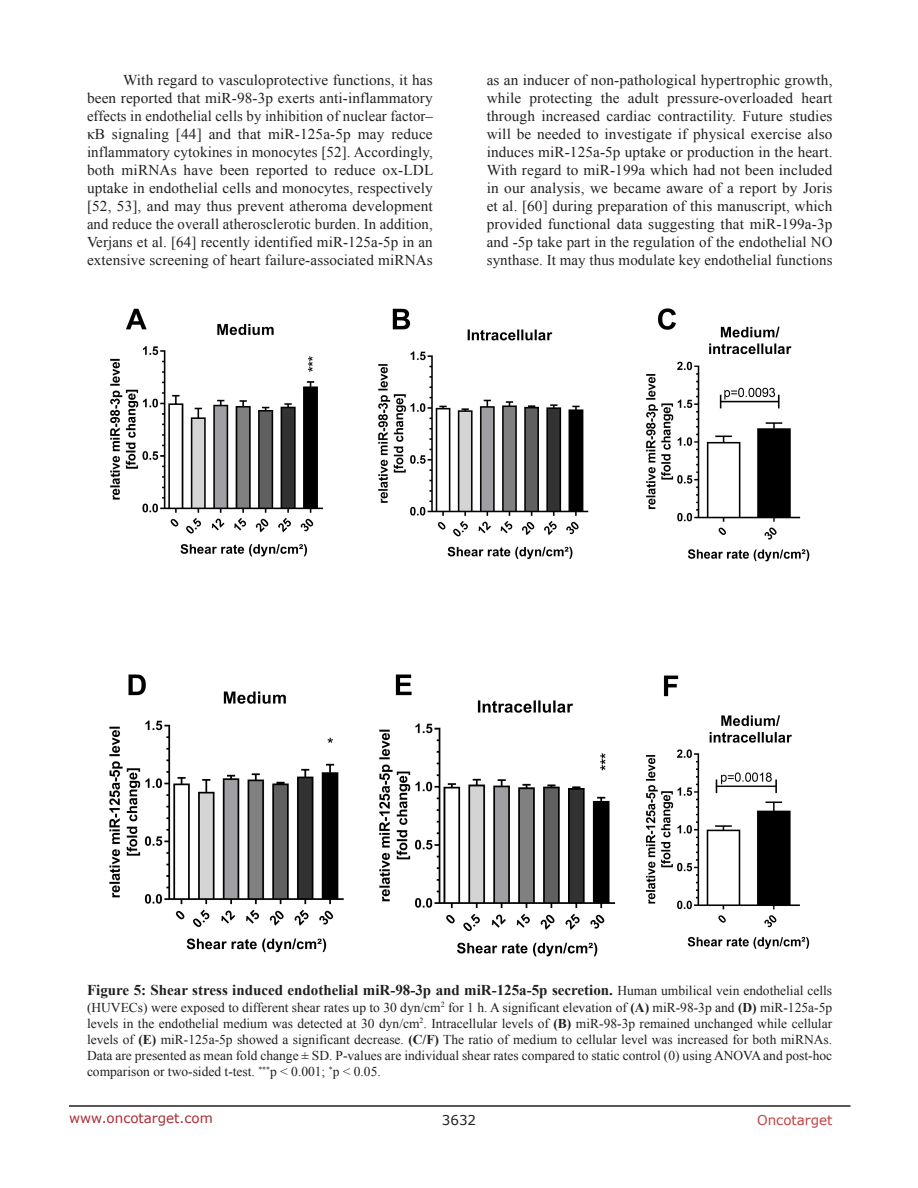
<style>
.page{position:relative;width:918px;height:1188px;background:#fff}
.page>*{position:absolute;margin:0;border:0;box-sizing:border-box;transform-origin:0 0}
.BodyText{font:15px/18px "Times New Roman";letter-spacing:.01em;color:#231f20;text-align:justify}
.figuretext{font:700 15px "Times New Roman";color:#231f20}
.figuretext-2{font:13.5px/16.2px "Times New Roman";color:#231f20;text-align:justify}
.t1{font:13.5px "Verdana";color:#ac2b31}
.t2{font:13.5px "Verdana";color:#c24141}
.t3{font:13.5px "Verdana";color:#231f20}
.s1{font-weight:400;font-size:13.5px}
.s2{font-weight:700}
</style>
<div class="page">
<hr style="left:69px;top:1105px;width:781px;height:2px;background:#231f20">
<img style="left:109px;top:308px;width:701px;height:649px">
<p class="BodyText" style="left:87px;top:71px;width:348px;text-indent:36px">With regard to vasculoprotective functions, it has been reported that miR-98-3p exerts anti-inflammatory effects in endothelial cells by inhibition of nuclear factor– κB signaling [44] and that miR-125a-5p may reduce inflammatory cytokines in monocytes [52]. Accordingly, both miRNAs have been reported to reduce ox-LDL uptake in endothelial cells and monocytes, respectively [52, 53], and may thus prevent atheroma development and reduce the overall atherosclerotic burden. In addition, Verjans et al. [64] recently identified miR-125a-5p in an extensive screening of heart failure-associated miRNAs</p>
<p class="BodyText" style="left:487px;top:71px;width:347px">as an inducer of non-pathological hypertrophic growth, while protecting the adult pressure-overloaded heart through increased cardiac contractility. Future studies will be needed to investigate if physical exercise also induces miR-125a-5p uptake or production in the heart.<br>With regard to miR-199a which had not been included in our analysis, we became aware of a report by Joris et al. [60] during preparation of this manuscript, which provided functional data suggesting that miR-199a-3p and -5p take part in the regulation of the endothelial NO synthase. It may thus modulate key endothelial functions</p>
<p class="figuretext" style="left:87px;top:980px;width:747px">Figure 5: Shear stress induced endothelial miR-98-3p and miR-125a-5p secretion. <span class="s1">Human umbilical vein endothelial cells</span></p>
<p class="figuretext-2" style="left:87px;top:999px;width:747px">(HUVECs) were exposed to different shear rates up to 30 dyn/cm<sup>2</sup> for 1 h. A significant elevation of <span class="s2">(A)</span> miR-98-3p and <span class="s2">(D)</span> miR-125a-5p levels in the endothelial medium was detected at 30 dyn/cm<sup>2</sup>. Intracellular levels of <span class="s2">(B)</span> miR-98-3p remained unchanged while cellular levels of <span class="s2">(E)</span> miR-125a-5p showed a significant decrease. <span class="s2">(C/F)</span> The ratio of medium to cellular level was increased for both miRNAs.<br>Data are presented as mean fold change ± SD. P-values are individual shear rates compared to static control (0) using ANOVA and post-hoc comparison or two-sided t-test. <sup>***</sup>p &lt; 0.001; <sup>*</sup>p &lt; 0.05.</p>
<p class="t1" style="left:69px;top:1109px;width:145px">www.oncotarget.com</p>
<p class="t3" style="left:442px;top:1111px;width:36px">3632</p>
<p class="t2" style="left:757px;top:1111px;width:77px">Oncotarget</p>
</div>
